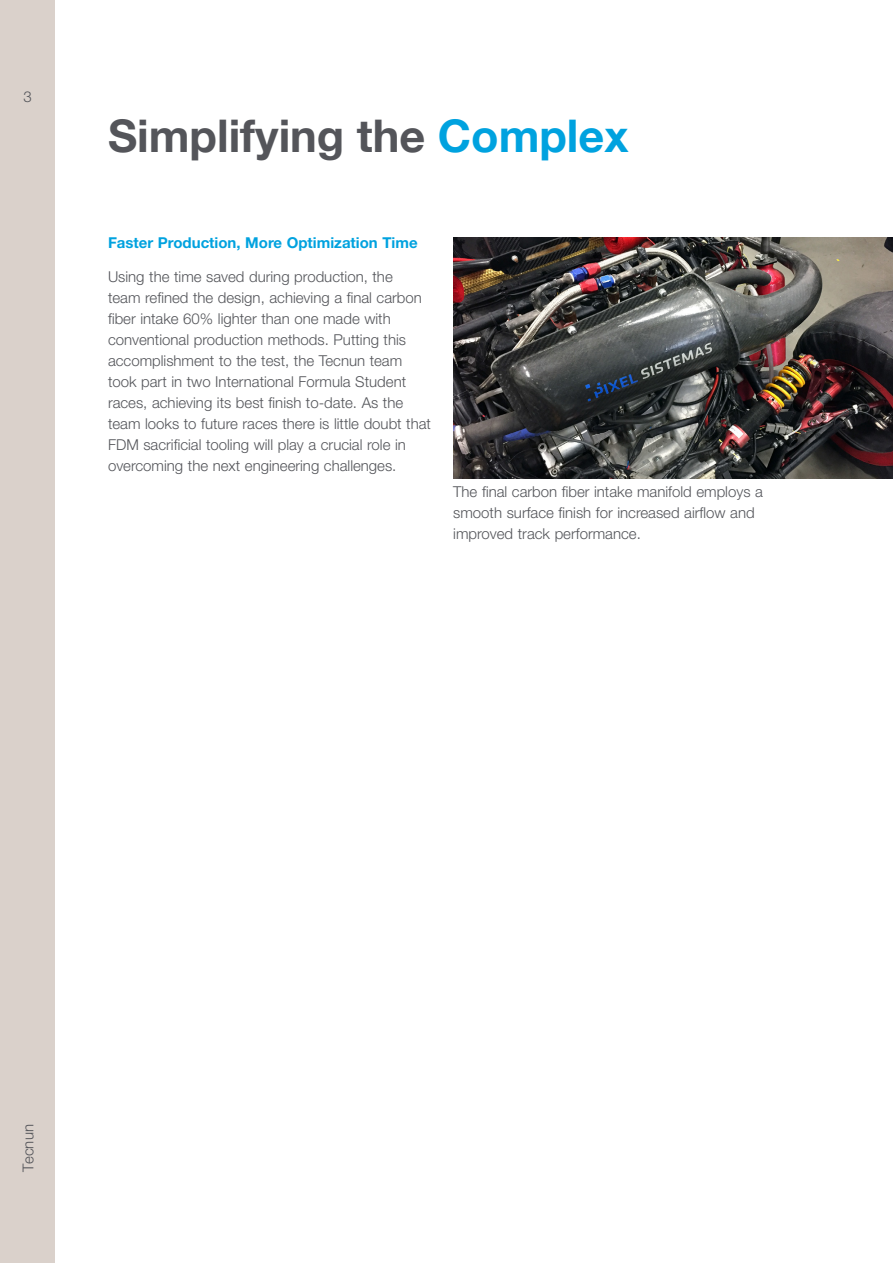
<style>
.page{position:relative;width:893px;height:1263px;background:#fff}
.page>*{position:absolute;margin:0;border:0;box-sizing:border-box;transform-origin:0 0}
.Page_Title{font:700 45px "Helvetica Neue";color:#54555a}
.Para{font:300 15px/21px "Helvetica Neue LT Std";color:#54555a}
.Para_Header{font:700 15px "Helvetica Neue LT Std";color:#00a2df}
.s1{color:#00a2df}
</style>
<div class="page">
<div style="left:0;top:0;width:55px;height:1263px;background:#dad1cb"></div>
<img style="left:453px;top:237px;width:440px;height:241px">
<p class="Para" style="left:23px;top:86px;width:10px">3</p>
<p class="Page_Title" style="left:108px;top:101px;width:522px">Simplifying the <span class="s1">Complex</span></p>
<p class="Para_Header" style="left:108px;top:233px;width:311px">Faster Production, More Optimization Time</p>
<p class="Para" style="left:108px;top:266px;width:325px">Using the time saved during production, the<br>team refined the design, achieving a final carbon fiber intake 60% lighter than one made with conventional production methods. Putting this accomplishment to the test, the Tecnun team took part in two International Formula Student races, achieving its best finish to-date. As the team looks to future races there is little doubt that FDM sacrificial tooling will play a crucial role in overcoming the next engineering challenges.</p>
<p class="Para" style="left:453px;top:481px;width:311px">The final carbon fiber intake manifold employs a smooth surface finish for increased airflow and improved track performance.</p>
<p class="Para" style="left:18px;top:1171px;width:49px;rotate:-90deg">Tecnun</p>
</div>
